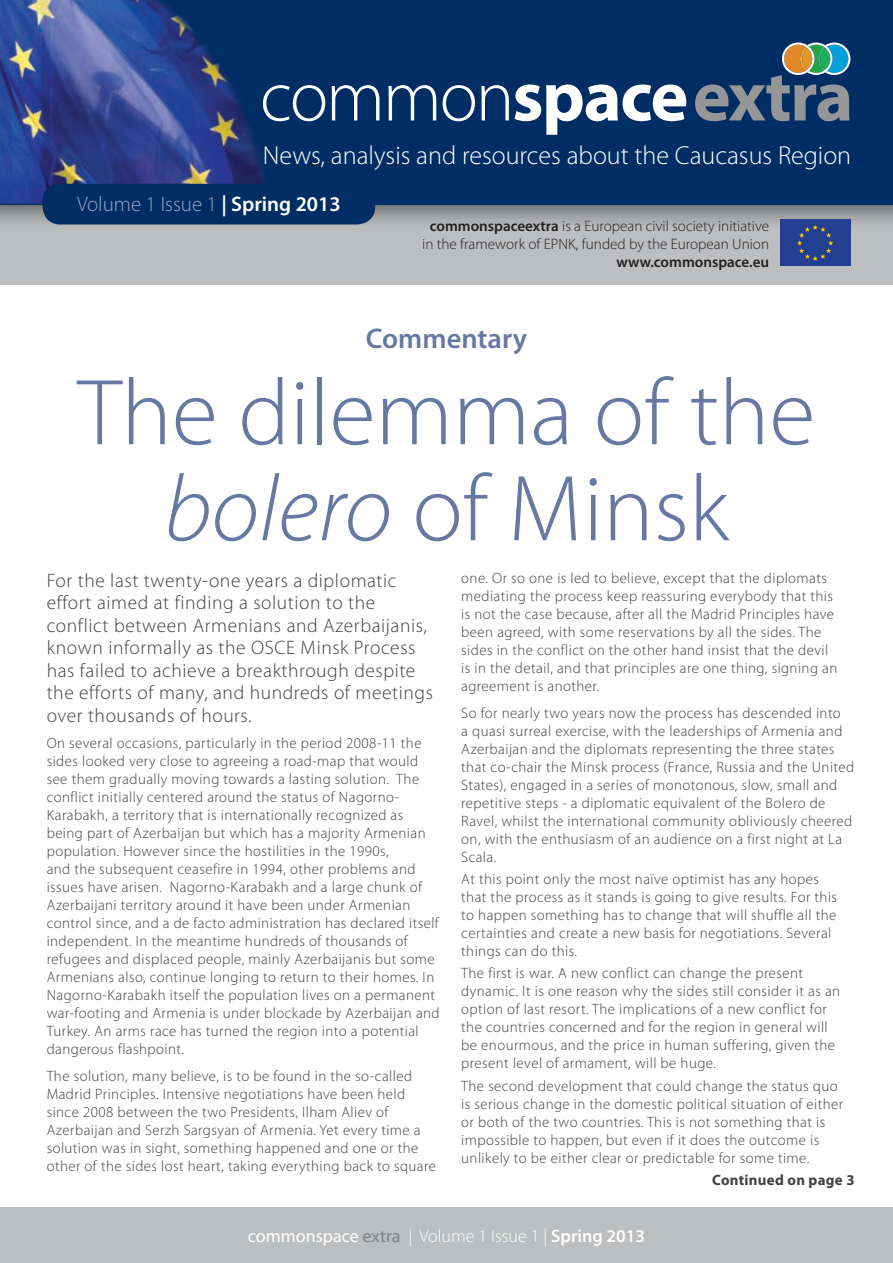
<style>
.page{position:relative;width:893px;height:1263px;background:#fff}
.page>*{position:absolute;margin:0;border:0;box-sizing:border-box;transform-origin:0 0}
.t1{font:300 94.5px/96px "Myriad Pro";color:#6679a3;text-align:center}
.t2{font:600 28.5px "Myriad Pro";color:#6679a3}
.t3{font:300 26.1px "Myriad Pro";color:#fff}
.t4{font:300 21px "Myriad Pro";color:#98a4c3}
.t5{font:300 19.5px/22.5px "Myriad Pro";letter-spacing:.03em;color:#414142}
.t6{font:300 18px "Myriad Pro";color:#fff}
.t7{font:300 15.15px/18px "Myriad Pro";color:#231f20;text-align:center}
.t8{font:600 15.15px "Myriad Pro";color:#231f20}
.t9{font:300 15px/18px "Myriad Pro";letter-spacing:.03em;color:#414142}
.t10{font:700 15px "Myriad Pro";letter-spacing:.02em;color:#414142}
.s1{font-weight:600;color:#fff}
.s2{font-weight:600}
.s3{font-style:italic}
.s4{font-weight:400}
.s5{font-weight:400;color:#808285}
</style>
<div class="page">
<div style="left:0;top:204px;width:893px;height:81px;background:#bcbec0"></div>
<svg style="left:0;top:204px;width:893px;height:30px"></svg>
<div style="left:0;top:0;width:893px;height:204px;background:#002d63"></div>
<img style="left:0;top:0;width:266px;height:204px">
<div style="left:780px;top:220px;width:70px;height:46px;background:#233f91"></div>
<svg style="left:797px;top:225px;width:36px;height:36px"></svg>
<svg style="left:263px;top:85px;width:62px;height:36px"></svg>
<svg style="left:332px;top:85px;width:47px;height:35px"></svg>
<svg style="left:388px;top:85px;width:48px;height:35px"></svg>
<svg style="left:443px;top:85px;width:32px;height:36px"></svg>
<svg style="left:481px;top:85px;width:28px;height:35px"></svg>
<svg style="left:515px;top:84px;width:171px;height:51px"></svg>
<svg style="left:695px;top:43px;width:155px;height:78px"></svg>
<svg style="left:311px;top:161px;width:3px;height:6px"></svg>
<div style="left:43px;top:184px;width:332px;height:40px;background:#002d63;border-radius:18px"></div>
<div style="left:0;top:1208px;width:893px;height:55px;background:#bcbec0"></div>
<h3 class="t3" style="left:263px;top:141px;width:590px">News, analysis and resources about the Caucasus Region</h3>
<h3 class="t4" style="left:77px;top:192px;width:265px">Volume 1 Issue 1 <span class="s1">| Spring 2013</span></h3>
<p class="t7" style="left:422px;top:217px;width:348px"><span class="s2">commonspaceextra</span> is a European civil society initiative in the framework of EPNK, funded by the European Union</p>
<p class="t8" style="left:617px;top:253px;width:154px">www.commonspace.eu</p>
<h2 class="t2" style="left:366px;top:323px;width:163px">Commentary</h2>
<h1 class="t1" style="left:78px;top:366px;width:739px">The dilemma of the <span class="s3">bolero</span> of Minsk</h1>
<p class="t5" style="left:47px;top:569px;width:388px">For the last twenty-one years a diplomatic effort aimed at finding a solution to the conflict between Armenians and Azerbaijanis, known informally as the OSCE Minsk Process has failed to achieve a breakthrough despite the efforts of many, and hundreds of meetings over thousands of hours.</p>
<p class="t9" style="left:47px;top:734px;width:394px">On several occasions, particularly in the period 2008-11 the sides looked very close to agreeing a road-map that would see them gradually moving towards a lasting solution. The conflict initially centered around the status of Nagorno-Karabakh, a territory that is internationally recognized as being part of Azerbaijan but which has a majority Armenian population. However since the hostilities in the 1990s,<br>and the subsequent ceasefire in 1994, other problems and issues have arisen. Nagorno-Karabakh and a large chunk of Azerbaijani territory around it have been under Armenian control since, and a de facto administration has declared itself independent. In the meantime hundreds of thousands of refugees and displaced people, mainly Azerbaijanis but some Armenians also, continue longing to return to their homes. In Nagorno-Karabakh itself the population lives on a permanent war-footing and Armenia is under blockade by Azerbaijan and Turkey. An arms race has turned the region into a potential dangerous flashpoint.</p>
<p class="t9" style="left:47px;top:1067px;width:391px">The solution, many believe, is to be found in the so-called Madrid Principles. Intensive negotiations have been held since 2008 between the two Presidents, Ilham Aliev of Azerbaijan and Serzh Sargsyan of Armenia. Yet every time a solution was in sight, something happened and one or the other of the sides lost heart, taking everything back to square</p>
<p class="t9" style="left:461px;top:569px;width:378px">one. Or so one is led to believe, except that the diplomats mediating the process keep reassuring everybody that this is not the case because, after all the Madrid Principles have been agreed, with some reservations by all the sides. The sides in the conflict on the other hand insist that the devil is in the detail, and that principles are one thing, signing an agreement is another.</p>
<p class="t9" style="left:461px;top:704px;width:394px">So for nearly two years now the process has descended into<br>a quasi surreal exercise, with the leaderships of Armenia and Azerbaijan and the diplomats representing the three states that co-chair the Minsk process (France, Russia and the United States), engaged in a series of monotonous, slow, small and repetitive steps - a diplomatic equivalent of the Bolero de Ravel, whilst the international community obliviously cheered on, with the enthusiasm of an audience on a first night at La Scala.</p>
<p class="t9" style="left:461px;top:870px;width:377px">At this point only the most naïve optimist has any hopes that the process as it stands is going to give results. For this to happen something has to change that will shuffle all the certainties and create a new basis for negotiations. Several things can do this.</p>
<p class="t9" style="left:461px;top:964px;width:380px">The first is war. A new conflict can change the present dynamic. It is one reason why the sides still consider it as an option of last resort. The implications of a new conflict for the countries concerned and for the region in general will be enourmous, and the price in human suffering, given the present level of armament, will be huge.</p>
<p class="t9" style="left:461px;top:1077px;width:383px">The second development that could change the status quo is serious change in the domestic political situation of either or both of the two countries. This is not something that is impossible to happen, but even if it does the outcome is unlikely to be either clear or predictable for some time.</p>
<p class="t10" style="left:712px;top:1171px;width:144px">Continued on page 3</p>
<p class="t6" style="left:248px;top:1226px;width:399px"><span class="s4">commonspace</span> <span class="s5">extra</span> | Volume 1 Issue 1 | <span class="s2">Spring 2013</span></p>
</div>
